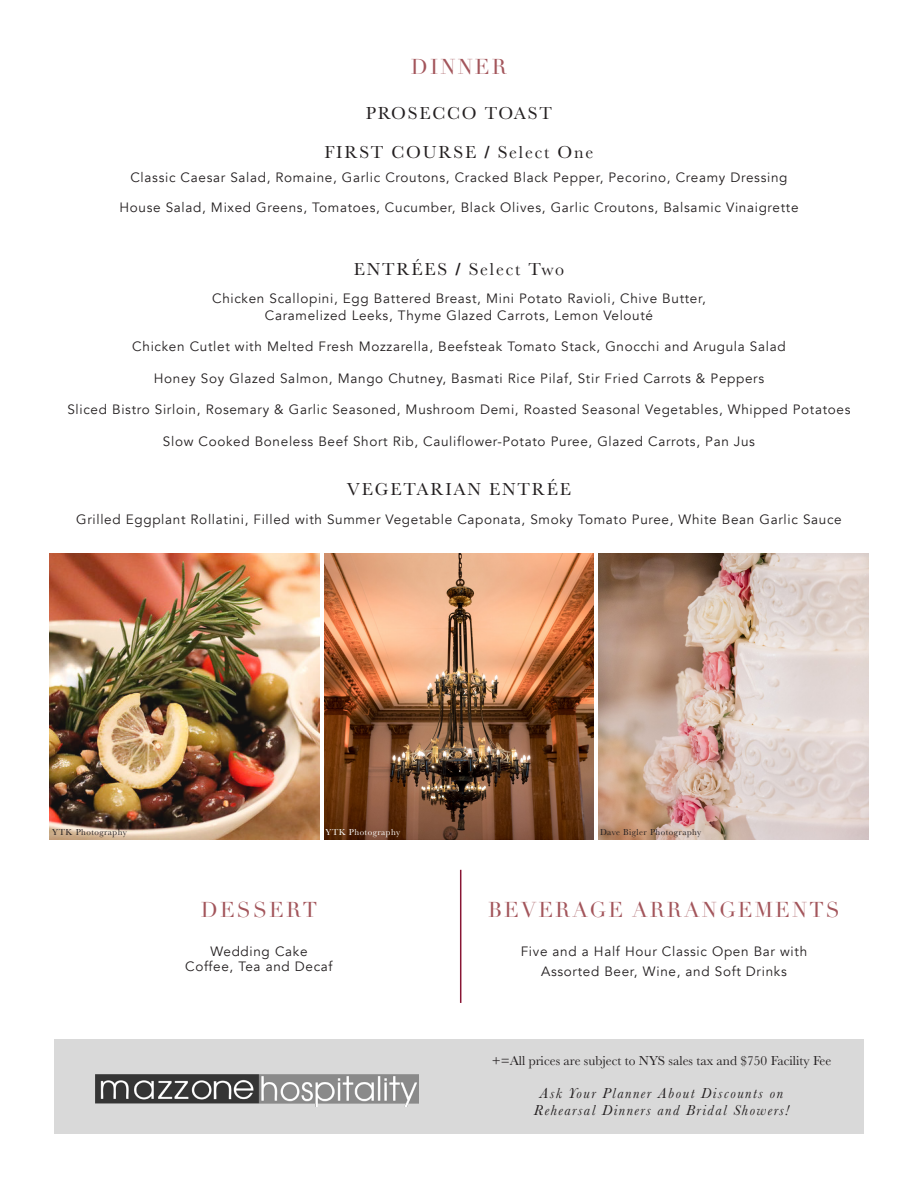
<style>
.page{position:relative;width:918px;height:1188px;background:#fff}
.page>*{position:absolute;margin:0;border:0;box-sizing:border-box;transform-origin:0 0}
.t1{font:21px "Didot";letter-spacing:.1em;color:#a3555b}
.t2{font:18px "Baskerville";letter-spacing:.1em;color:#231f20}
.t3{font:italic 15px "Baskerville";letter-spacing:.1em;color:#231f20}
.t4{font:13.5px "Avenir";letter-spacing:.05em;color:#231f20}
.t5{font:13.5px "Baskerville";color:#231f20}
.t6{font:9px "Baskerville";letter-spacing:.05em;color:#231f20}
.t7{font:9px "Baskerville";letter-spacing:.05em;color:#fff}
.s1{font-weight:600}
</style>
<div class="page">
<img style="left:50px;top:554px;width:270px;height:286px">
<img style="left:324px;top:554px;width:270px;height:286px">
<div style="left:54px;top:1040px;width:810px;height:94px;background:#d9d9d9"></div>
<hr style="left:460px;top:870px;width:1px;height:133px;background:#881534">
<img style="left:598px;top:554px;width:270px;height:286px">
<img style="left:95px;top:1074px;width:324px;height:33px">
<p class="t1" style="left:411px;top:54px;width:98px">DINNER</p>
<p class="t2" style="left:366px;top:101px;width:188px">PROSECCO TOAST</p>
<p class="t2" style="left:325px;top:140px;width:270px">FIRST COURSE <span class="s1">/</span> Select One</p>
<p class="t4" style="left:130px;top:169px;width:659px">Classic Caesar Salad, Romaine, Garlic Croutons, Cracked Black Pepper, Pecorino, Creamy Dressing</p>
<p class="t4" style="left:119px;top:199px;width:681px">House Salad, Mixed Greens, Tomatoes, Cucumber, Black Olives, Garlic Croutons, Balsamic Vinaigrette</p>
<p class="t2" style="left:354px;top:257px;width:212px">ENTRÉES <span class="s1">/</span> Select Two</p>
<p class="t4" style="left:212px;top:291px;width:495px">Chicken Scallopini, Egg Battered Breast, Mini Potato Ravioli, Chive Butter,</p>
<p class="t4" style="left:265px;top:307px;width:390px">Caramelized Leeks, Thyme Glazed Carrots, Lemon Velouté</p>
<p class="t4" style="left:132px;top:339px;width:655px">Chicken Cutlet with Melted Fresh Mozzarella, Beefsteak Tomato Stack, Gnocchi and Arugula Salad</p>
<p class="t4" style="left:154px;top:370px;width:612px">Honey Soy Glazed Salmon, Mango Chutney, Basmati Rice Pilaf, Stir Fried Carrots &amp; Peppers</p>
<p class="t4" style="left:67px;top:402px;width:785px">Sliced Bistro Sirloin, Rosemary &amp; Garlic Seasoned, Mushroom Demi, Roasted Seasonal Vegetables, Whipped Potatoes</p>
<p class="t4" style="left:163px;top:433px;width:594px">Slow Cooked Boneless Beef Short Rib, Cauliflower-Potato Puree, Glazed Carrots, Pan Jus</p>
<p class="t2" style="left:347px;top:478px;width:226px">VEGETARIAN ENTRÉE</p>
<p class="t4" style="left:76px;top:511px;width:767px">Grilled Eggplant Rollatini, Filled with Summer Vegetable Caponata, Smoky Tomato Puree, White Bean Garlic Sauce</p>
<p class="t6" style="left:52px;top:826px;width:76px">YTK Photography</p>
<p class="t7" style="left:326px;top:826px;width:76px">YTK Photography</p>
<p class="t6" style="left:600px;top:826px;width:103px">Dave Bigler Photography</p>
<p class="t1" style="left:201px;top:898px;width:118px">DESSERT</p>
<p class="t4" style="left:210px;top:944px;width:99px">Wedding Cake</p>
<p class="t4" style="left:185px;top:959px;width:149px">Coffee, Tea and Decaf</p>
<p class="t1" style="left:488px;top:898px;width:353px">BEVERAGE ARRANGEMENTS</p>
<p class="t4" style="left:521px;top:944px;width:288px">Five and a Half Hour Classic Open Bar with</p>
<p class="t4" style="left:541px;top:963px;width:247px">Assorted Beer, Wine, and Soft Drinks</p>
<p class="t5" style="left:492px;top:1052px;width:341px">+=All prices are subject to NYS sales tax and $750 Facility Fee</p>
<p class="t3" style="left:540px;top:1083px;width:245px">Ask Your Planner About Discounts on</p>
<p class="t3" style="left:534px;top:1100px;width:257px">Rehearsal Dinners and Bridal Showers!</p>
</div>
